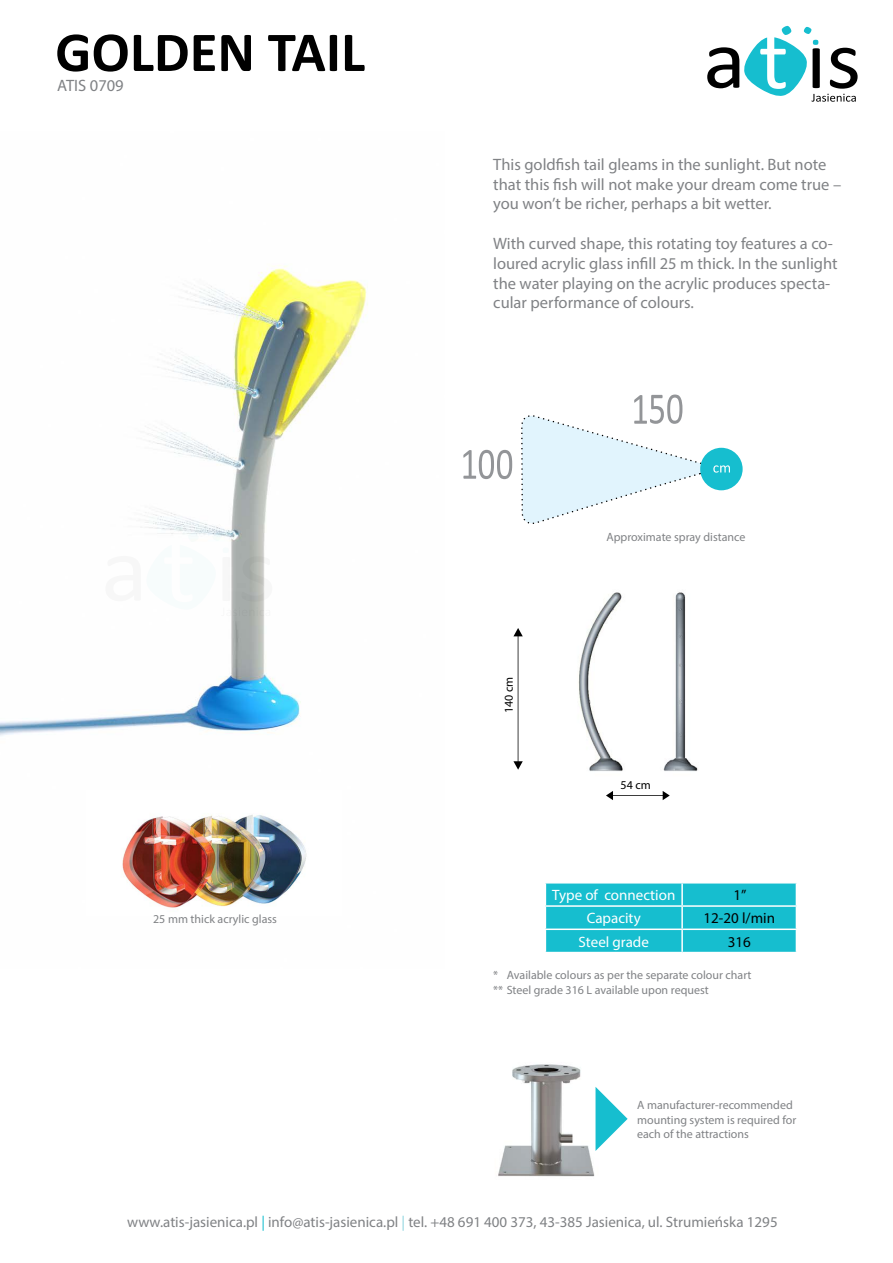
<style>
.page{position:relative;width:893px;height:1263px;background:#fff}
.page>*{position:absolute;margin:0;border:0;box-sizing:border-box;transform-origin:0 0}
.t1{font:700 56.85px "Calibri";color:#000}
.t2{font:16.5px/19.8px "Myriad Pro";color:#808285}
.t3{font:15px "Myriad Pro";color:#808285}
.t4{font:15px "Myriad Pro";color:#fff}
.t5{font:15px "Myriad Pro";color:#000}
.t6{font:12px/14.4px "Myriad Pro";color:#808285}
.t7{font:12px "Myriad Pro";color:#000}
.s1{color:#16becf}
.s2{color:#8dd4df}
</style>
<div class="page">
<svg style="left:545px;top:883px;width:252px;height:69px;background:#27c2d2"></svg>
<hr style="left:681px;top:930px;width:2px;height:22px;background:#fff">
<img style="left:0;top:265px;width:368px;height:471px">
<div style="left:700px;top:448px;width:43px;height:42px;background:#16becf;border-radius:50%"></div>
<svg style="left:463px;top:450px;width:49px;height:29px"></svg>
<svg style="left:521px;top:395px;width:209px;height:129px"></svg>
<img style="left:122px;top:815px;width:185px;height:95px">
<img style="left:578px;top:592px;width:120px;height:179px">
<svg style="left:606px;top:791px;width:64px;height:9px"></svg>
<svg style="left:513px;top:628px;width:10px;height:142px"></svg>
<svg style="left:707px;top:26px;width:151px;height:76px"></svg>
<img style="left:498px;top:1064px;width:97px;height:113px">
<svg style="left:595px;top:1087px;width:33px;height:64px"></svg>
<svg style="left:105px;top:532px;width:167px;height:84px"></svg>
<p class="t1" style="left:55px;top:12px;width:311px">GOLDEN TAIL</p>
<p class="t2" style="left:57px;top:76px;width:68px">ATIS 0709</p>
<p class="t6" style="left:153px;top:911px;width:125px">25 mm thick acrylic glass</p>
<p class="t2" style="left:493px;top:154px;width:349px">This goldfish tail gleams in the sunlight. But note that this fish will not make your dream come true – you won’t be richer, perhaps a bit wetter.</p>
<p class="t2" style="left:493px;top:233px;width:346px">With curved shape, this rotating toy features a co&shy;loured acrylic glass infill 25 m thick. In the sunlight the water playing on the acrylic produces specta&shy;cular performance of colours.</p>
<p class="t6" style="left:606px;top:529px;width:141px">Approximate spray distance</p>
<p class="t7" style="left:501px;top:713px;width:38px;rotate:-90deg">140 cm</p>
<p class="t7" style="left:621px;top:777px;width:32px">54 cm</p>
<p class="t4" style="left:552px;top:886px;width:125px">Type of connection</p>
<p class="t5" style="left:733px;top:886px;width:15px">1”</p>
<p class="t4" style="left:587px;top:909px;width:55px">Capacity</p>
<p class="t5" style="left:703px;top:909px;width:73px">12-20 l/min</p>
<p class="t4" style="left:579px;top:932px;width:72px">Steel grade</p>
<p class="t5" style="left:728px;top:932px;width:25px">316</p>
<p class="t6" style="left:493px;top:968px;width:260px">* Available colours as per the separate colour chart ** Steel grade 316 L available upon request</p>
<p class="t6" style="left:637px;top:1098px;width:161px">A manufacturer-recommended mounting system is required for each of the attractions</p>
<p class="t3" style="left:127px;top:1212px;width:652px">www.atis-jasienica.pl <span class="s1">|</span> info@atis-jasienica.pl <span class="s2">|</span> tel. +48 691 400 373, 43-385 Jasienica, ul. Strumieńska 1295</p>
</div>
